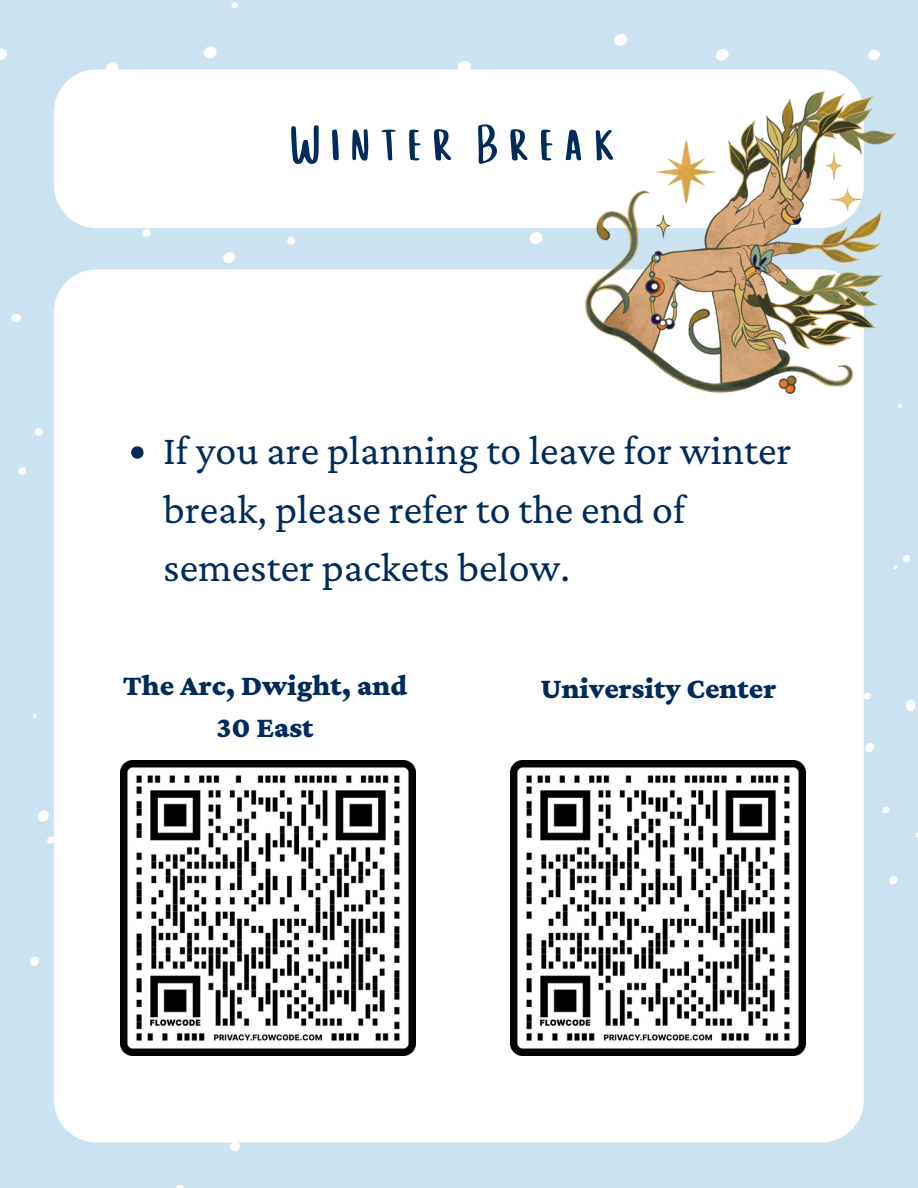
<style>
.page{position:relative;width:918px;height:1188px;background:#cbe3f1}
.page>*{position:absolute;margin:0;border:0;box-sizing:border-box;transform-origin:0 0}
.t1{font:54px "Cup Cakes";color:#002b5b}
.t2{font:42px/58.5px "Crimson Pro";color:#002b5b}
.t3{font:900 30px/41.7px "Crimson Pro";color:#002b5b;text-align:center}
</style>
<div class="page">
<svg style="left:47px;top:836px;width:7px;height:8px"></svg>
<svg style="left:18px;top:467px;width:8px;height:8px"></svg>
<svg style="left:33px;top:714px;width:4px;height:4px"></svg>
<svg style="left:864px;top:693px;width:7px;height:7px"></svg>
<svg style="left:882px;top:807px;width:8px;height:6px"></svg>
<svg style="left:889px;top:876px;width:9px;height:8px"></svg>
<svg style="left:897px;top:404px;width:6px;height:5px"></svg>
<svg style="left:176px;top:1185px;width:8px;height:3px"></svg>
<svg style="left:38px;top:810px;width:11px;height:12px"></svg>
<svg style="left:30px;top:956px;width:10px;height:10px"></svg>
<svg style="left:35px;top:428px;width:8px;height:8px"></svg>
<svg style="left:906px;top:699px;width:9px;height:13px"></svg>
<svg style="left:865px;top:743px;width:10px;height:9px"></svg>
<svg style="left:359px;top:1142px;width:17px;height:1px"></svg>
<svg style="left:808px;top:1142px;width:16px;height:1px"></svg>
<svg style="left:893px;top:555px;width:17px;height:14px"></svg>
<svg style="left:142px;top:229px;width:9px;height:8px"></svg>
<svg style="left:868px;top:49px;width:12px;height:12px"></svg>
<svg style="left:614px;top:34px;width:13px;height:12px"></svg>
<svg style="left:0;top:48px;width:7px;height:12px"></svg>
<svg style="left:529px;top:232px;width:14px;height:12px"></svg>
<svg style="left:231px;top:2px;width:7px;height:6px"></svg>
<svg style="left:204px;top:46px;width:13px;height:12px"></svg>
<svg style="left:716px;top:49px;width:13px;height:12px"></svg>
<svg style="left:458px;top:60px;width:13px;height:9px"></svg>
<svg style="left:227px;top:1142px;width:16px;height:9px"></svg>
<svg style="left:11px;top:314px;width:10px;height:9px"></svg>
<svg style="left:223px;top:252px;width:12px;height:11px"></svg>
<svg style="left:106px;top:62px;width:12px;height:7px"></svg>
<svg style="left:287px;top:237px;width:8px;height:8px"></svg>
<div style="left:54px;top:69px;width:805px;height:159px;background:#fff"></div>
<div style="left:54px;top:269px;width:810px;height:873px;background:#fff"></div>
<img style="left:511px;top:761px;width:295px;height:294px">
<img style="left:121px;top:761px;width:294px;height:294px">
<img style="left:586px;top:92px;width:309px;height:301px">
<svg style="left:131px;top:446px;width:13px;height:13px"></svg>
<p class="t1" style="left:291px;top:110px;width:337px">Winter Break</p>
<p class="t2" style="left:163px;top:421px;width:630px">If you are planning to leave for winter break, please refer to the end of semester packets below.</p>
<p class="t3" style="left:123px;top:664px;width:286px">The Arc, Dwight, and<br>30 East</p>
<p class="t3" style="left:540px;top:667px;width:238px">University Center</p>
</div>
